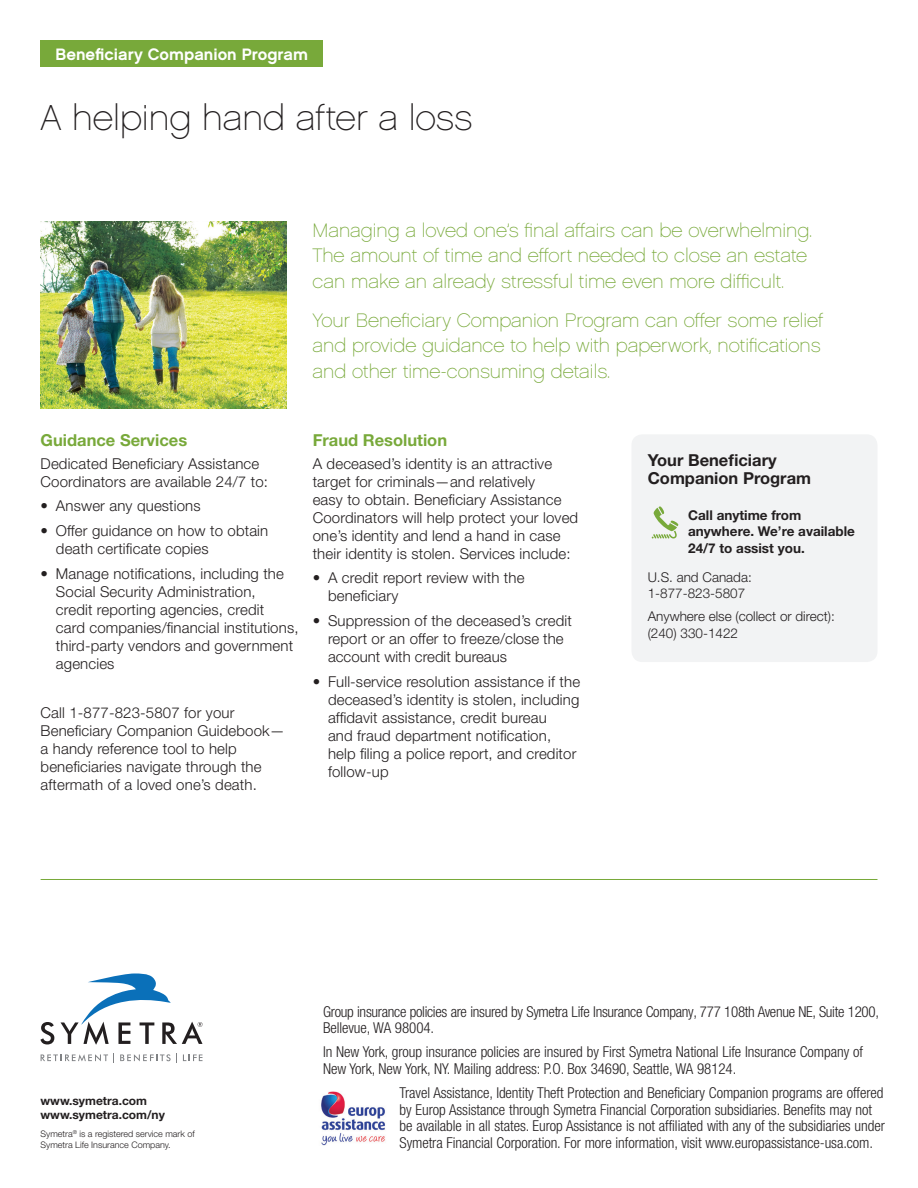
<style>
.page{position:relative;width:918px;height:1188px;background:#fff}
.page>*{position:absolute;margin:0;border:0;box-sizing:border-box;transform-origin:0 0}
.Display_Headline{font:36px "Chalet Paris Nineteen Sixty";color:#231f20}
.Intro_Paragraph{font:19.5px/25.5px "Chalet Paris Nineteen Sixty";color:#78a93a}
.Subhead_Level_1_-_Bl{font:700 16.5px "Helvetica Neue LT Pro";color:#78a93a}
.UBA_-_Subhead_Green{font:700 16.5px/18px "Helvetica Neue LT Pro";color:#231f20}
.Facts_About{font:16.5px "Chalet New York Nineteen Sixty";color:#fff}
.Bullets{font:300 15px/18px "Helvetica Neue LT Std";letter-spacing:.01em;color:#231f20}
.Complete_Description{font:300 condensed 15px/16.5px "Helvetica Neue LT Pro";letter-spacing:-.005em;color:#231f20}
.Chart_Info_Paragraph{font:300 13.5px/16.2px "Helvetica Neue LT Std";color:#231f20}
.Chart_Info_Paragraph-2{font:700 13.5px/16.2px "Helvetica Neue LT Pro";color:#231f20}
.Signoff_Web_Address{font:700 12px/14.4px "Helvetica Neue LT Pro";color:#231f20}
.Service_Mark_Line{font:300 9px/10.8px "Helvetica Neue LT Std";color:#231f20}
</style>
<div class="page">
<img style="left:321px;top:1091px;width:64px;height:55px">
<div style="left:40px;top:40px;width:283px;height:28px;background:#78a93a"></div>
<img style="left:41px;top:222px;width:246px;height:187px">
<svg style="left:41px;top:1053px;width:73px;height:9px"></svg>
<svg style="left:120px;top:1053px;width:57px;height:9px"></svg>
<svg style="left:183px;top:1054px;width:19px;height:7px"></svg>
<svg style="left:40px;top:1022px;width:14px;height:22px"></svg>
<svg style="left:61px;top:974px;width:141px;height:71px"></svg>
<hr style="left:41px;top:879px;width:837px;height:1px;background:#78a93a">
<div style="left:631px;top:434px;width:247px;height:228px;background:#f2f3f4;border-radius:11px"></div>
<svg style="left:652px;top:506px;width:27px;height:33px"></svg>
<p class="Facts_About" style="left:56px;top:44px;width:254px">Beneficiary Companion Program</p>
<p class="Display_Headline" style="left:40px;top:96px;width:434px">A helping hand after a loss</p>
<p class="Intro_Paragraph" style="left:313px;top:217px;width:501px">Managing a loved one’s final affairs can be overwhelming.<br>The amount of time and effort needed to close an estate can make an already stressful time even more difficult.</p>
<p class="Intro_Paragraph" style="left:313px;top:307px;width:512px">Your Beneficiary Companion Program can offer some relief and provide guidance to help with paperwork, notifications and other time-consuming details.</p>
<p class="Subhead_Level_1_-_Bl" style="left:41px;top:430px;width:148px">Guidance Services</p>
<p class="Bullets" style="left:41px;top:454px;width:229px">Dedicated Beneficiary Assistance<br>Coordinators are available 24/7 to:</p>
<p class="Bullets" style="left:41px;top:497px;width:162px">• Answer any questions</p>
<p class="Bullets" style="left:56px;top:521px;width:214px;text-indent:-15px">• Offer guidance on how to obtain death certificate copies</p>
<p class="Bullets" style="left:56px;top:564px;width:244px;text-indent:-15px">• Manage notifications, including the<br>Social Security Administration,<br>credit reporting agencies, credit<br>card companies/financial institutions, third-party vendors and government agencies</p>
<p class="Bullets" style="left:41px;top:704px;width:246px">Call 1-877-823-5807 for your<br>Beneficiary Companion Guidebook— a handy reference tool to help beneficiaries navigate through the aftermath of a loved one’s death.</p>
<p class="Subhead_Level_1_-_Bl" style="left:313px;top:430px;width:136px">Fraud Resolution</p>
<p class="Bullets" style="left:313px;top:454px;width:267px">A deceased’s identity is an attractive target for criminals—and relatively<br>easy to obtain. Beneficiary Assistance Coordinators will help protect your loved one’s identity and lend a hand in case their identity is stolen. Services include:</p>
<p class="Bullets" style="left:328px;top:569px;width:198px;text-indent:-15px">• A credit report review with the beneficiary</p>
<p class="Bullets" style="left:328px;top:611px;width:245px;text-indent:-15px">• Suppression of the deceased’s credit report or an offer to freeze/close the account with credit bureaus</p>
<p class="Bullets" style="left:328px;top:672px;width:254px;text-indent:-15px">• Full-service resolution assistance if the deceased’s identity is stolen, including affidavit assistance, credit bureau<br>and fraud department notification, help filing a police report, and creditor follow-up</p>
<p class="UBA_-_Subhead_Green" style="left:648px;top:450px;width:165px">Your Beneficiary<br>Companion Program</p>
<p class="Chart_Info_Paragraph-2" style="left:688px;top:507px;width:168px">Call anytime from anywhere. We’re available<br>24/7 to assist you.</p>
<p class="Chart_Info_Paragraph" style="left:648px;top:569px;width:106px">U.S. and Canada:<br>1-877-823-5807</p>
<p class="Chart_Info_Paragraph" style="left:648px;top:608px;width:189px">Anywhere else (collect or direct):</p>
<p class="Chart_Info_Paragraph" style="left:648px;top:624px;width:92px">(240) 330-1422</p>
<p class="Signoff_Web_Address" style="left:40px;top:1093px;width:126px">www.symetra.com www.symetra.com/ny</p>
<p class="Service_Mark_Line" style="left:40px;top:1128px;width:156px">Symetra<sup>®</sup> is a registered service mark of<br>Symetra Life Insurance Company.</p>
<p class="Complete_Description" style="left:323px;top:1003px;width:557px">Group insurance policies are insured by Symetra Life Insurance Company, 777 108th Avenue NE, Suite 1200,<br>Bellevue, WA 98004.</p>
<p class="Complete_Description" style="left:323px;top:1044px;width:541px">In New York, group insurance policies are insured by First Symetra National Life Insurance Company of<br>New York, New York, NY. Mailing address: P.O. Box 34690, Seattle, WA 98124.</p>
<p class="Complete_Description" style="left:400px;top:1084px;width:487px">Travel Assistance, Identity Theft Protection and Beneficiary Companion programs are offered by Europ Assistance through Symetra Financial Corporation subsidiaries. Benefits may not be available in all states. Europ Assistance is not affiliated with any of the subsidiaries under Symetra Financial Corporation. For more information, visit www.europassistance-usa.com.</p>
</div>
